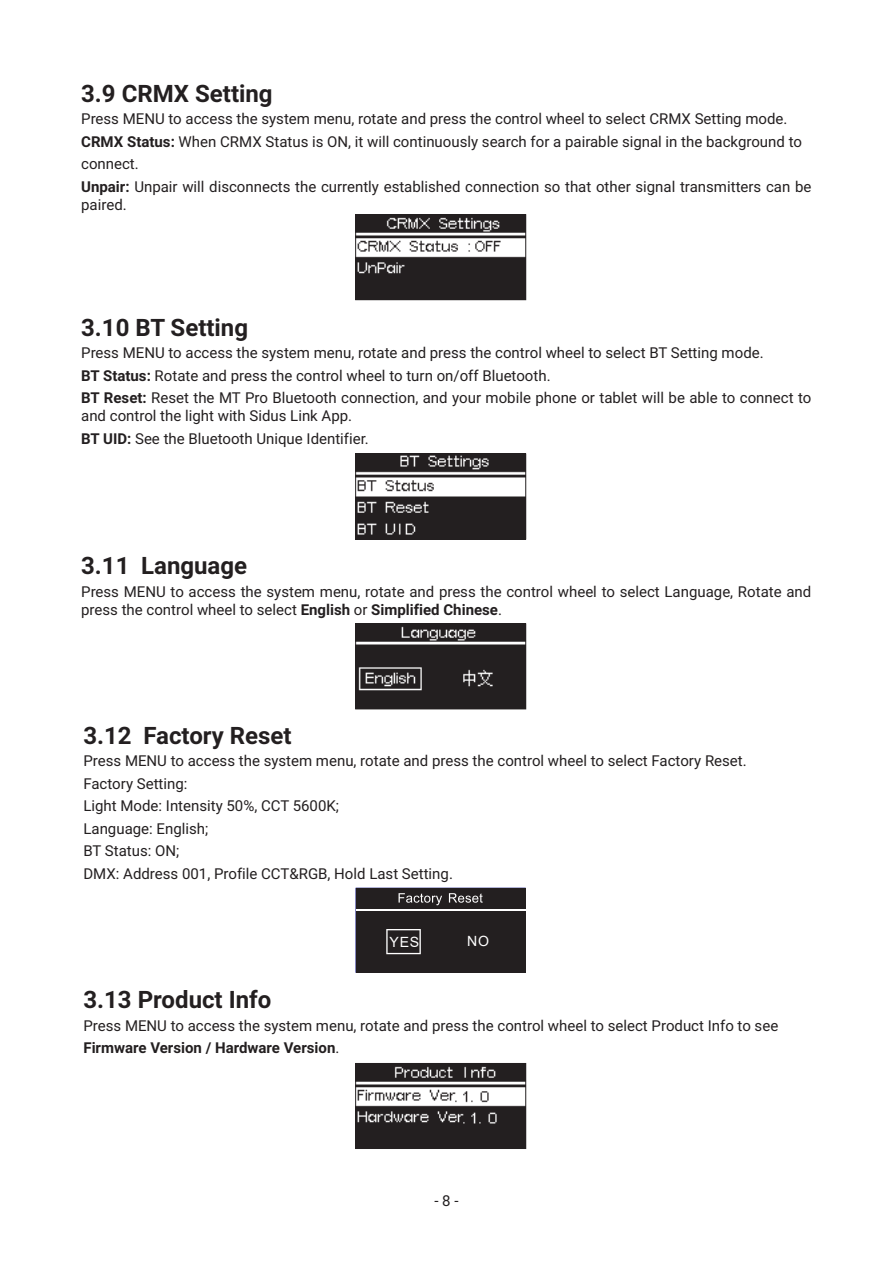
<style>
.page{position:relative;width:893px;height:1263px;background:#fff}
.page>*{position:absolute;margin:0;border:0;box-sizing:border-box;transform-origin:0 0}
.t1{font:700 24px "Roboto";color:#231f20}
.t2{font:15px/22.5px "Roboto";color:#231f20}
.t3{font:14.1px "Arial";color:#fff}
.s1{font-weight:700}
</style>
<div class="page">
<img style="left:358px;top:217px;width:166px;height:81px">
<div style="left:356px;top:215px;width:170px;height:85px;border:1px solid #231f20"></div>
<img style="left:356px;top:454px;width:170px;height:85px">
<img style="left:356px;top:624px;width:170px;height:85px">
<svg style="left:356px;top:888px;width:170px;height:85px"></svg>
<img style="left:356px;top:1063px;width:170px;height:85px">
<h1 class="t1" style="left:81px;top:76px;width:193px">3.9 CRMX Setting</h1>
<p class="t2" style="left:81px;top:107px;width:732px">Press MENU to access the system menu, rotate and press the control wheel to select CRMX Setting mode.<br><span class="s1">CRMX Status:</span> When CRMX Status is ON, it will continuously search for a pairable signal in the background to connect.<br><span class="s1">Unpair:</span> Unpair will disconnects the currently established connection so that other signal transmitters can be</p>
<p class="t2" style="left:81px;top:193px;width:47px">paired.</p>
<h1 class="t1" style="left:81px;top:310px;width:168px">3.10 BT Setting</h1>
<p class="t2" style="left:81px;top:341px;width:732px">Press MENU to access the system menu, rotate and press the control wheel to select BT Setting mode.<br><span class="s1">BT Status:</span> Rotate and press the control wheel to turn on/off Bluetooth.<br><span class="s1">BT Reset:</span> Reset the MT Pro Bluetooth connection, and your mobile phone or tablet will be able to connect to</p>
<p class="t2" style="left:81px;top:404px;width:289px">and control the light with Sidus Link App.<br><span class="s1">BT UID:</span> See the Bluetooth Unique Identifier.</p>
<h1 class="t1" style="left:81px;top:549px;width:167px">3.11 Language</h1>
<p class="t2" style="left:81px;top:582px;width:732px;line-height:18px">Press MENU to access the system menu, rotate and press the control wheel to select Language, Rotate and press the control wheel to select <span class="s1">English</span> or <span class="s1">Simplified Chinese</span>.</p>
<h1 class="t1" style="left:83px;top:719px;width:210px">3.12 Factory Reset</h1>
<p class="t2" style="left:83px;top:749px;width:665px">Press MENU to access the system menu, rotate and press the control wheel to select Factory Reset.<br>Factory Setting:<br>Light Mode: Intensity 50%, CCT 5600K;<br>Language: English;<br>BT Status: ON;<br>DMX: Address 001, Profile CCT&amp;RGB, Hold Last Setting.</p>
<p class="t3" style="left:389px;top:932px;width:31px">YES</p>
<p class="t3" style="left:467px;top:932px;width:23px">NO</p>
<h1 class="t1" style="left:83px;top:983px;width:189px">3.13 Product Info</h1>
<p class="t2" style="left:83px;top:1014px;width:696px">Press MENU to access the system menu, rotate and press the control wheel to select Product Info to see<br><span class="s1">Firmware Version / Hardware Version</span>.</p>
<p class="t2" style="left:434px;top:1189px;width:26px">- 8 -</p>
</div>
